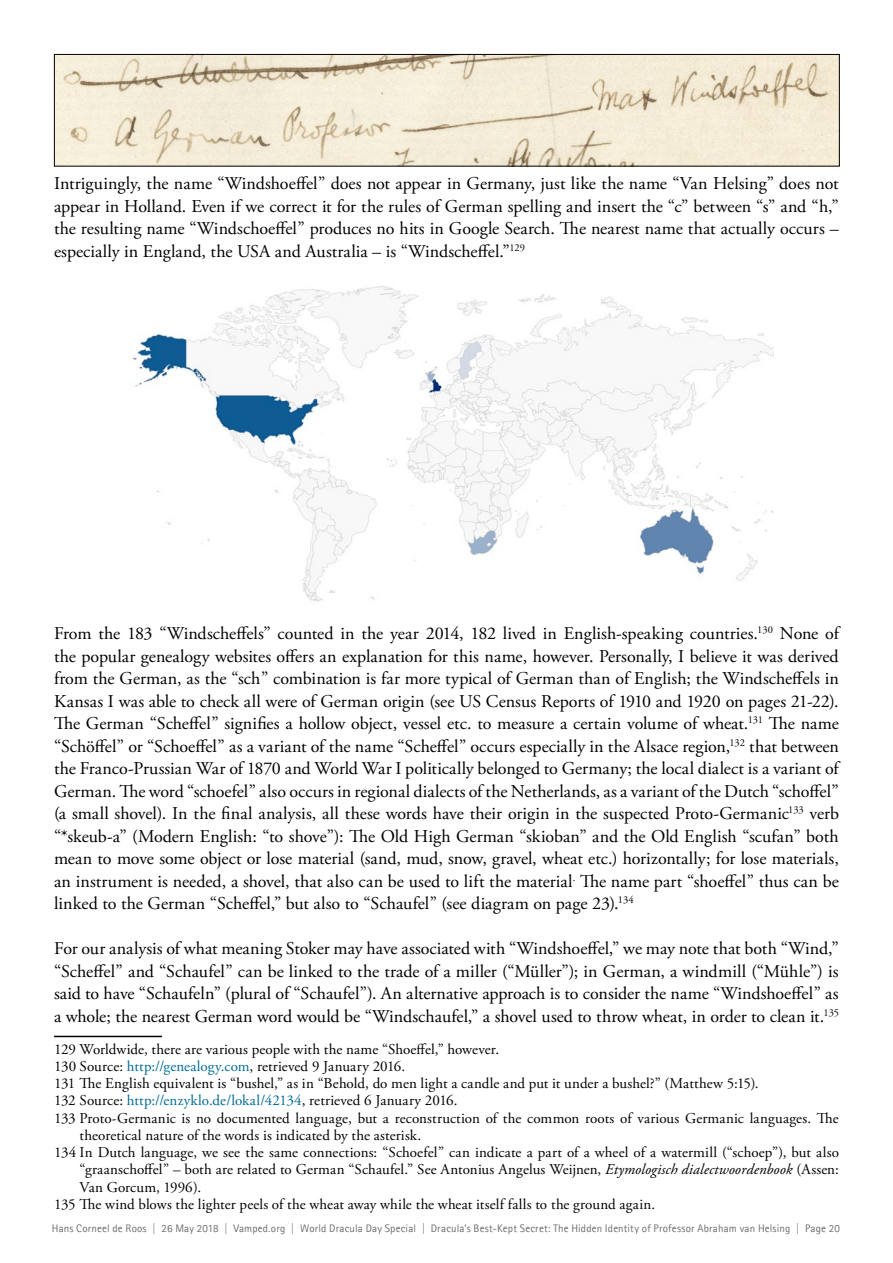
<style>
.page{position:relative;width:893px;height:1263px;background:#fff}
.page>*{position:absolute;margin:0;border:0;box-sizing:border-box;transform-origin:0 0}
.Text_body__Garamond{font:18px/22.5px "Adobe Garamond Pro";color:#000;text-align:justify}
.Footnotetext_10-99{font:15px/17.2px "Adobe Garamond Pro";letter-spacing:.005em;color:#000}
.t1{font:10.95px "Agfa Rotis Sans Serif";letter-spacing:.015em;color:#6d6e71}
.s1{color:#006b94}
.s2{font-style:italic}
</style>
<div class="page">
<hr style="left:54px;top:1036px;width:108px;height:1px;background:#000">
<img style="left:56px;top:56px;width:782px;height:108px">
<div style="left:54px;top:54px;width:786px;height:112px;border:1px solid #000"></div>
<img style="left:132px;top:286px;width:642px;height:316px">
<p class="Text_body__Garamond" style="left:54px;top:173px;width:786px">Intriguingly, the name “Windshoeffel” does not appear in Germany, just like the name “Van Helsing” does not appear in Holland. Even if we correct it for the rules of German spelling and insert the “c” between “s” and “h,” the resulting name “Windschoeffel” produces no hits in Google Search. The nearest name that actually occurs – especially in England, the USA and Australia – is “Windscheffel.”<sup>129</sup></p>
<p class="Text_body__Garamond" style="left:54px;top:623px;width:786px">From the 183 “Windscheffels” counted in the year 2014, 182 lived in English-speaking countries.<sup>130</sup> None of the popular genealogy websites offers an explanation for this name, however. Personally, I believe it was derived from the German, as the “sch” combination is far more typical of German than of English; the Windscheffels in Kansas I was able to check all were of German origin (see US Census Reports of 1910 and 1920 on pages 21-22).<br>The German “Scheffel” signifies a hollow object, vessel etc. to measure a certain volume of wheat.<sup>131</sup> The name “Schöffel” or “Schoeffel” as a variant of the name “Scheffel” occurs especially in the Alsace region,<sup>132</sup> that between the Franco-Prussian War of 1870 and World War I politically belonged to Germany; the local dialect is a variant of German. The word “schoefel” also occurs in regional dialects of the Netherlands, as a variant of the Dutch “schoffel” (a small shovel). In the final analysis, all these words have their origin in the suspected Proto-Germanic<sup>133</sup> verb “*skeub-a” (Modern English: “to shove”): The Old High German “skioban” and the Old English “scufan” both mean to move some object or lose material (sand, mud, snow, gravel, wheat etc.) horizontally; for lose materials, an instrument is needed, a shovel, that also can be used to lift the material<sup>.</sup> The name part “shoeffel” thus can be linked to the German “Scheffel,” but also to “Schaufel” (see diagram on page 23).<sup>134</sup></p>
<p class="Text_body__Garamond" style="left:54px;top:938px;width:786px">For our analysis of what meaning Stoker may have associated with “Windshoeffel,” we may note that both “Wind,” “Scheffel” and “Schaufel” can be linked to the trade of a miller (“Müller”); in German, a windmill (“Mühle”) is said to have “Schaufeln” (plural of “Schaufel”). An alternative approach is to consider the name “Windshoeffel” as a whole; the nearest German word would be “Windschaufel,” a shovel used to throw wheat, in order to clean it.<sup>135</sup></p>
<p class="Footnotetext_10-99" style="left:54px;top:1041px;width:447px">129 Worldwide, there are various people with the name “Shoeffel,” however.</p>
<p class="Footnotetext_10-99" style="left:54px;top:1058px;width:353px">130 Source: <span class="s1">http://genealogy.com</span>, retrieved 9 January 2016.</p>
<p class="Footnotetext_10-99" style="left:54px;top:1075px;width:706px">131 The English equivalent is “bushel,” as in “Behold, do men light a candle and put it under a bushel?” (Matthew 5:15).</p>
<p class="Footnotetext_10-99" style="left:54px;top:1092px;width:405px">132 Source: <span class="s1">http://enzyklo.de/lokal/42134</span>, retrieved 6 January 2016.</p>
<p class="Footnotetext_10-99" style="left:80px;top:1110px;width:761px;text-indent:-26px">133 Proto-Germanic is no documented language, but a reconstruction of the common roots of various Germanic languages. The theoretical nature of the words is indicated by the asterisk.</p>
<p class="Footnotetext_10-99" style="left:80px;top:1144px;width:761px;text-align:justify;text-indent:-26px">134 In Dutch language, we see the same connections: “Schoefel” can indicate a part of a wheel of a watermill (“schoep”), but also “graanschoffel” – both are related to German “Schaufel.” See Antonius Angelus Weijnen, <span class="s2">Etymologisch dialectwoordenbook</span> (Assen:<br>Van Gorcum, 1996).</p>
<p class="Footnotetext_10-99" style="left:54px;top:1196px;width:603px">135 The wind blows the lighter peels of the wheat away while the wheat itself falls to the ground again.</p>
<p class="t1" style="left:52px;top:1221px;width:789px">Hans Corneel de Roos | 26 May 2018 | Vamped.org | World Dracula Day Special | Dracula’s Best-Kept Secret: The Hidden Identity of Professor Abraham van Helsing | Page 20</p>
</div>
